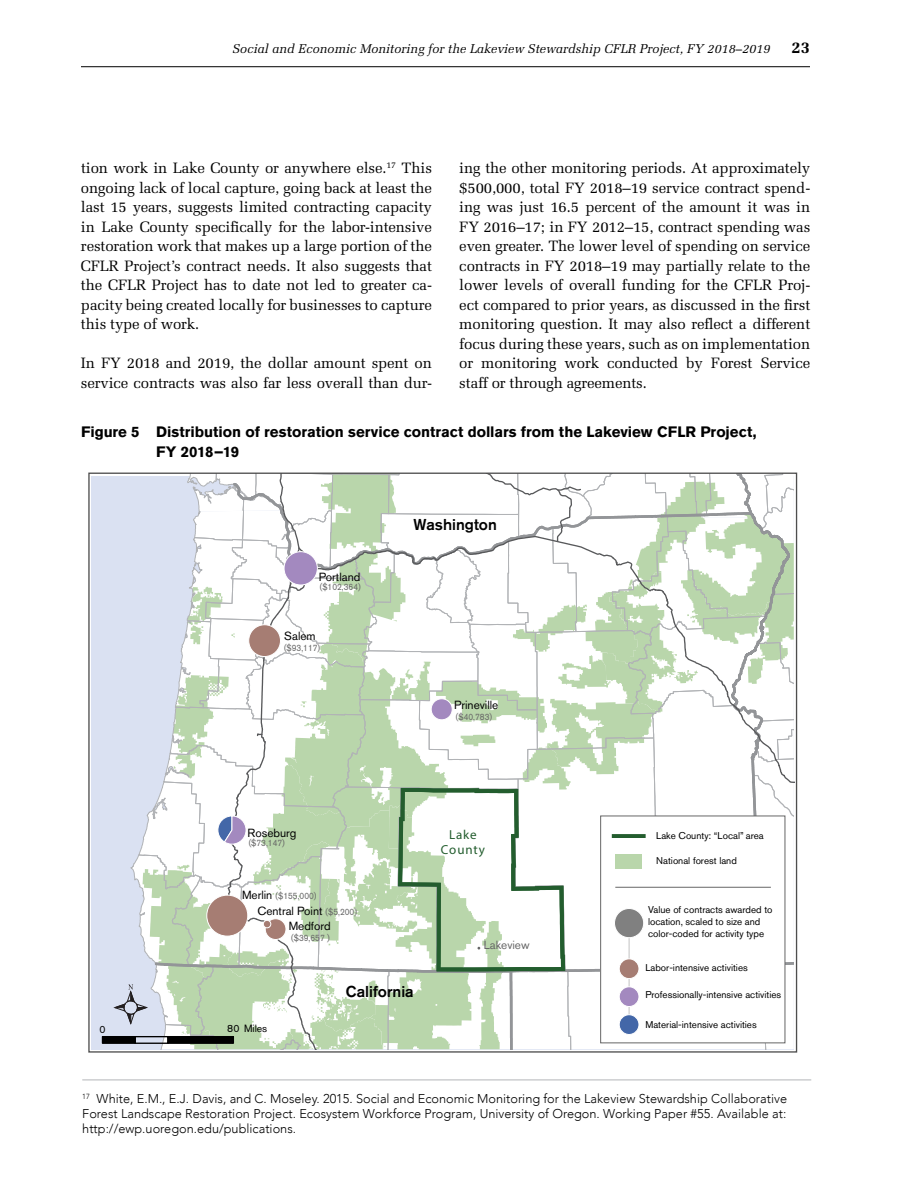
<style>
.page{position:relative;width:918px;height:1188px;background:#fff}
.page>*{position:absolute;margin:0;border:0;box-sizing:border-box;transform-origin:0 0}
.t1{font:700 16.5px "Melior";color:#000}
.t2{font:500 15.6px "Akzidenz Grotesk BQ";color:#000}
.t3{font:15px/19.5px "Melior";letter-spacing:-.01em;color:#000;text-align:justify}
.t4{font:700 15px/19.5px "Akzidenz Grotesk BQ";color:#000}
.t5{font:13.05px/14.4px "Myriad Pro";letter-spacing:.065em;color:#235d2e;text-align:center}
.t6{font:300 12.75px/15px "Avenir";color:#000;text-align:justify}
.t7{font:italic 12.75px "Melior";color:#000}
.t8{font:11.7px "Akzidenz Grotesk BQ";color:#000}
.t9{font:11.7px "Akzidenz Grotesk BQ";color:#666}
.t10{font:10.5px "Akzidenz Grotesk BQ";color:#000}
.t11{font:9.75px/11.7px "Akzidenz Grotesk BQ";color:#000}
.t12{font:9.15px "Akzidenz Grotesk BQ";color:#666;scale:.9 1}
.s1{font-size:11.7px;color:#000}
</style>
<div class="page">
<hr style="left:81px;top:66px;width:729px;height:1px;background:#000">
<hr style="left:82px;top:1079px;width:729px;height:1px;background:#bcbec0">
<div style="left:92px;top:476px;width:702px;height:573px;background:#dae1f2"></div>
<div style="left:102px;top:1037px;width:33px;height:6px;background:#000"></div>
<div style="left:102px;top:1036px;width:34px;height:8px;border:1px solid #000"></div>
<svg style="left:114px;top:473px;width:680px;height:576px;background:#e3ebe1"></svg>
<div style="left:249px;top:625px;width:31px;height:32px;background:#a67d73;border-radius:50%"></div>
<div style="left:248px;top:624px;width:33px;height:33px;border:1px solid #fff;border-radius:50%"></div>
<div style="left:263px;top:920px;width:8px;height:8px;background:#a67d73;border-radius:50%"></div>
<div style="left:263px;top:920px;width:8px;height:8px;border:1px solid #fff;border-radius:50%"></div>
<hr style="left:629px;top:928px;width:1px;height:106px;background:#c2c2c2">
<div style="left:615px;top:909px;width:29px;height:29px;background:#808080;border-radius:50%"></div>
<div style="left:614px;top:908px;width:30px;height:30px;border:1px solid #fff;border-radius:50%"></div>
<div style="left:619px;top:959px;width:20px;height:20px;background:#a67d73;border-radius:50%"></div>
<div style="left:619px;top:959px;width:20px;height:20px;border:1px solid #fff;border-radius:50%"></div>
<div style="left:619px;top:987px;width:20px;height:20px;background:#a389bf;border-radius:50%"></div>
<div style="left:619px;top:986px;width:20px;height:21px;border:1px solid #fff;border-radius:50%"></div>
<div style="left:619px;top:1015px;width:20px;height:19px;background:#4367a8;border-radius:50%"></div>
<div style="left:619px;top:1014px;width:20px;height:21px;border:1px solid #fff;border-radius:50%"></div>
<hr style="left:615px;top:887px;width:156px;height:1px;background:#666">
<p class="t7" style="left:232px;top:41px;width:540px">Social and Economic Monitoring for the Lakeview Stewardship CFLR Project, FY 2018–2019</p>
<p class="t1" style="left:792px;top:37px;width:20px">23</p>
<p class="t3" style="left:81px;top:158px;width:353px">tion work in Lake County or anywhere else.<sup>17</sup> This ongoing lack of local capture, going back at least the last 15 years, suggests limited contracting capacity in Lake County specifically for the labor-intensive restoration work that makes up a large portion of the CFLR Project’s contract needs. It also suggests that the CFLR Project has to date not led to greater ca&shy;pacity being created locally for businesses to capture this type of work.</p>
<p class="t3" style="left:81px;top:353px;width:353px">In FY 2018 and 2019, the dollar amount spent on service contracts was also far less overall than dur-</p>
<p class="t3" style="left:459px;top:158px;width:353px">ing the other monitoring periods. At approximately $500,000, total FY 2018–19 service contract spend&shy;ing was just 16.5 percent of the amount it was in FY 2016–17; in FY 2012–15, contract spending was even greater. The lower level of spending on service contracts in FY 2018–19 may partially relate to the lower levels of overall funding for the CFLR Proj&shy;ect compared to prior years, as discussed in the first monitoring question. It may also reflect a different focus during these years, such as on implementation or monitoring work conducted by Forest Service staff or through agreements.</p>
<p class="t4" style="left:156px;top:422px;width:602px;text-indent:-75px">Figure 5 Distribution of restoration service contract dollars from the Lakeview CFLR Project,<br>FY 2018–19</p>
<p class="t8" style="left:319px;top:570px;width:43px">Portland</p>
<p class="t12" style="left:320px;top:582px;width:47px">($102,364)</p>
<p class="t8" style="left:284px;top:629px;width:33px">Salem</p>
<p class="t12" style="left:284px;top:643px;width:42px">($93,117)</p>
<p class="t8" style="left:248px;top:826px;width:50px">Roseburg</p>
<p class="t12" style="left:249px;top:838px;width:42px">($73,147)</p>
<p class="t12" style="left:242px;top:890px;width:84px"><span class="s1">Merlin</span> ($155,000)</p>
<p class="t12" style="left:291px;top:932px;width:44px">($39,657 )</p>
<p class="t8" style="left:257px;top:904px;width:67px">Central Point</p>
<p class="t12" style="left:326px;top:906px;width:36px">($5,200)</p>
<p class="t8" style="left:289px;top:919px;width:44px">Medford</p>
<p class="t2" style="left:413px;top:515px;width:85px">Washington</p>
<p class="t8" style="left:454px;top:698px;width:46px">Prineville</p>
<p class="t12" style="left:456px;top:711px;width:42px">($40,783)</p>
<p class="t5" style="left:441px;top:828px;width:45px">Lake<br>County</p>
<p class="t9" style="left:484px;top:938px;width:47px">Lakeview</p>
<p class="t10" style="left:99px;top:1023px;width:8px">0</p>
<p class="t10" style="left:227px;top:1022px;width:42px">80 Miles</p>
<p class="t2" style="left:346px;top:982px;width:69px">California</p>
<p class="t11" style="left:656px;top:829px;width:109px">Lake County: “Local” area</p>
<p class="t11" style="left:656px;top:855px;width:82px">National forest land</p>
<p class="t11" style="left:648px;top:904px;width:126px">Value of contracts awarded to location, scaled to size and color-coded for activity type</p>
<p class="t11" style="left:645px;top:962px;width:104px">Labor-intensive activities</p>
<p class="t11" style="left:645px;top:989px;width:137px">Professionally-intensive activities</p>
<p class="t11" style="left:645px;top:1019px;width:113px">Material-intensive activities</p>
<p class="t6" style="left:82px;top:1091px;width:706px"><sup>17</sup> White, E.M., E.J. Davis, and C. Moseley. 2015. Social and Economic Monitoring for the Lakeview Stewardship Collaborative Forest Landscape Restoration Project. Ecosystem Workforce Program, University of Oregon. Working Paper #55. Available at: http://ewp.uoregon.edu/publications.</p>
</div>
